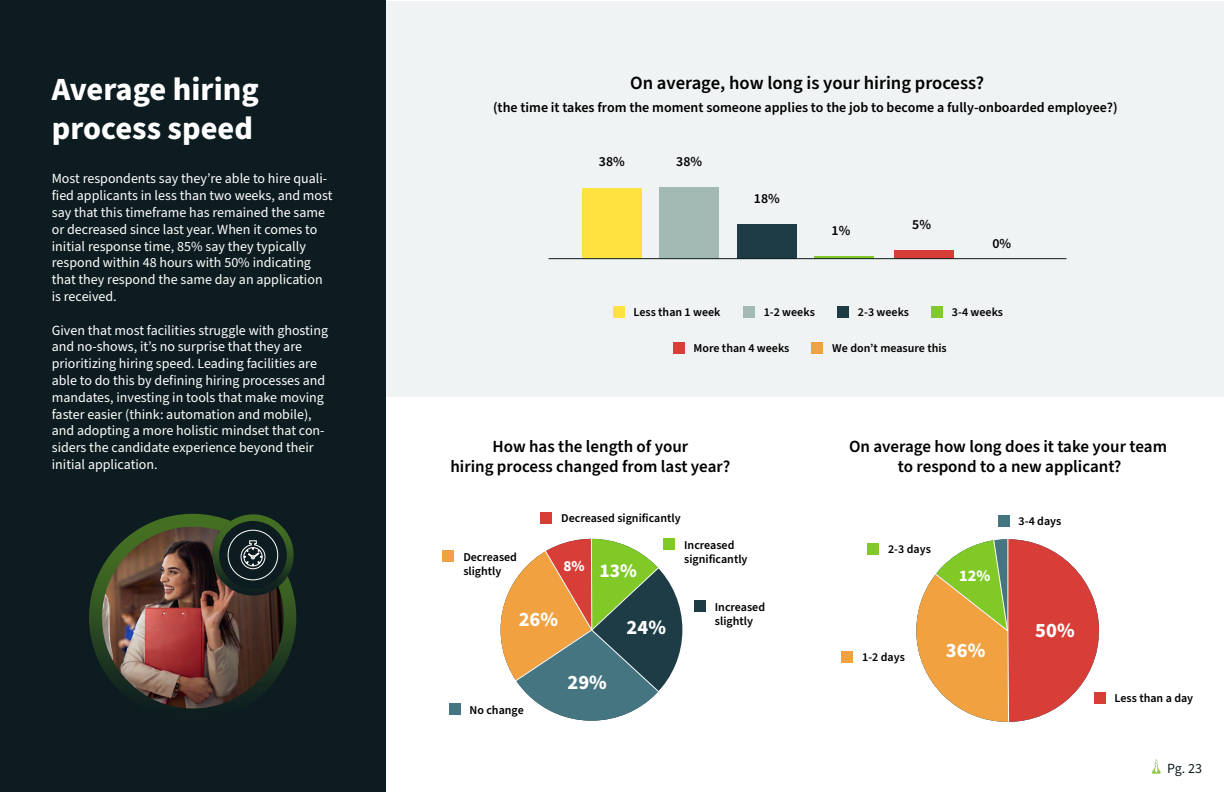
<style>
.page{position:relative;width:1224px;height:792px;background:#fff}
.page>*{position:absolute;margin:0;border:0;box-sizing:border-box;transform-origin:0 0}
.t1{font:700 32.4px/38.8px "Source Sans Pro";color:#fff}
.t2{font:700 20.4px "Source Sans Pro";color:#fff}
.t3{font:700 19.5px "Source Sans Pro";color:#fff}
.t4{font:600 18.6px "Source Sans Pro";color:#000}
.t5{font:600 17px/20px "Source Sans Pro";color:#000;text-align:center}
.t6{font:700 16.2px "Source Sans Pro";color:#fff}
.t7{font:14px/16.8px "Source Sans Pro";color:#fff}
.t8{font:600 14px "Source Sans Pro";color:#000}
.t9{font:14px "Source Sans Pro";color:#0d1c20}
.t10{font:600 13.8px "Source Sans Pro";color:#000}
.t11{font:600 12px/14.4px "Source Sans Pro";color:#000}
</style>
<div class="page">
<div style="left:501px;top:539px;width:181px;height:182px;background:#1d3c46;border-radius:50%"></div>
<div style="left:382px;top:2px;width:842px;height:395px;background:#f0f3f4"></div>
<div style="left:0;top:0;width:386px;height:792px;background:#0d1c20"></div>
<img style="left:89px;top:514px;width:207px;height:207px;border-radius:104px">
<img style="left:102px;top:527px;width:182px;height:181px;border-radius:91px">
<div style="left:582px;top:188px;width:59px;height:71px;background:#ffe140"></div>
<div style="left:659px;top:187px;width:60px;height:72px;background:#a2bab3"></div>
<div style="left:737px;top:224px;width:59px;height:35px;background:#1d3c46"></div>
<hr style="left:815px;top:256px;width:59px;height:3px;background:#80c926">
<div style="left:894px;top:250px;width:60px;height:9px;background:#d83e38"></div>
<div style="left:673px;top:342px;width:11px;height:11px;background:#d83e38"></div>
<hr style="left:549px;top:258px;width:517px;height:1px;background:#0d1c20">
<div style="left:613px;top:306px;width:11px;height:12px;background:#ffe140"></div>
<div style="left:743px;top:306px;width:11px;height:12px;background:#a2bab3"></div>
<div style="left:837px;top:306px;width:12px;height:12px;background:#1d3c46"></div>
<div style="left:931px;top:306px;width:12px;height:12px;background:#80c926"></div>
<div style="left:812px;top:342px;width:11px;height:11px;background:#f2a140"></div>
<div style="left:663px;top:539px;width:12px;height:11px;background:#80c926"></div>
<div style="left:694px;top:601px;width:12px;height:11px;background:#1d3c46"></div>
<div style="left:449px;top:704px;width:11px;height:11px;background:#457581"></div>
<div style="left:540px;top:512px;width:12px;height:11px;background:#d83e38"></div>
<div style="left:443px;top:551px;width:11px;height:11px;background:#f2a140"></div>
<div style="left:1094px;top:692px;width:11px;height:11px;background:#d83e38"></div>
<div style="left:841px;top:651px;width:12px;height:12px;background:#f2a140"></div>
<div style="left:867px;top:543px;width:12px;height:12px;background:#80c926"></div>
<div style="left:998px;top:515px;width:11px;height:11px;background:#457581"></div>
<img style="left:212px;top:514px;width:82px;height:82px;border-radius:41px">
<div style="left:219px;top:521px;width:68px;height:68px;background:#0d1c20;border-radius:50%"></div>
<div style="left:228px;top:530px;width:50px;height:50px;border:1px solid #fff;border-radius:50%"></div>
<svg style="left:241px;top:540px;width:24px;height:29px"></svg>
<svg style="left:1152px;top:759px;width:9px;height:15px"></svg>
<svg style="left:501px;top:538px;width:162px;height:183px"></svg>
<svg style="left:916px;top:539px;width:183px;height:183px"></svg>
<hr style="left:1007px;top:537px;width:1px;height:94px;background:#fff">
<h1 class="t1" style="left:52px;top:70px;width:209px">Average hiring process speed</h1>
<p class="t7" style="left:52px;top:171px;width:282px">Most respondents say they’re able to hire quali&shy;fied applicants in less than two weeks, and most say that this timeframe has remained the same or decreased since last year. When it comes to initial response time, 85% say they typically respond within 48 hours with 50% indicating that they respond the same day an application is received.</p>
<p class="t7" style="left:52px;top:322px;width:278px">Given that most facilities struggle with ghosting and no-shows, it’s no surprise that they are prioritizing hiring speed. Leading facilities are able to do this by defining hiring processes and mandates, investing in tools that make moving faster easier (think: automation and mobile), and adopting a more holistic mindset that con&shy;siders the candidate experience beyond their initial application.</p>
<h3 class="t4" style="left:630px;top:70px;width:355px">On average, how long is your hiring process?</h3>
<p class="t8" style="left:493px;top:98px;width:626px">(the time it takes from the moment someone applies to the job to become a fully-onboarded employee?)</p>
<p class="t10" style="left:599px;top:153px;width:27px">38%</p>
<p class="t10" style="left:676px;top:152px;width:27px">38%</p>
<p class="t10" style="left:754px;top:189px;width:27px">18%</p>
<p class="t10" style="left:832px;top:221px;width:20px">1%</p>
<p class="t10" style="left:912px;top:215px;width:20px">5%</p>
<p class="t10" style="left:992px;top:234px;width:20px">0%</p>
<p class="t11" style="left:634px;top:306px;width:89px">Less than 1 week</p>
<p class="t11" style="left:764px;top:305px;width:53px">1-2 weeks</p>
<p class="t11" style="left:858px;top:306px;width:53px">2-3 weeks</p>
<p class="t11" style="left:952px;top:306px;width:53px">3-4 weeks</p>
<p class="t11" style="left:832px;top:341px;width:116px">We don’t measure this</p>
<p class="t11" style="left:694px;top:341px;width:97px">More than 4 weeks</p>
<p class="t5" style="left:450px;top:437px;width:282px">How has the length of your<br>hiring process changed from last year?</p>
<p class="t11" style="left:561px;top:511px;width:121px">Decreased significantly</p>
<p class="t11" style="left:463px;top:550px;width:55px">Decreased slightly</p>
<h3 class="t3" style="left:563px;top:557px;width:75px"><sup>8%</sup> 13%</h3>
<h2 class="t2" style="left:519px;top:606px;width:41px">26%</h2>
<p class="t11" style="left:470px;top:703px;width:56px">No change</p>
<h2 class="t2" style="left:568px;top:668px;width:41px">29%</h2>
<h2 class="t2" style="left:627px;top:614px;width:41px">24%</h2>
<p class="t11" style="left:684px;top:538px;width:65px">Increased significantly</p>
<p class="t11" style="left:715px;top:600px;width:52px">Increased slightly</p>
<p class="t5" style="left:849px;top:437px;width:320px">On average how long does it take your team to respond to a new applicant?</p>
<p class="t11" style="left:888px;top:542px;width:44px">2-3 days</p>
<p class="t6" style="left:959px;top:565px;width:33px">12%</p>
<p class="t11" style="left:862px;top:651px;width:44px">1-2 days</p>
<h2 class="t2" style="left:946px;top:636px;width:41px">36%</h2>
<p class="t11" style="left:1019px;top:514px;width:44px">3-4 days</p>
<h2 class="t2" style="left:1035px;top:616px;width:41px">50%</h2>
<p class="t11" style="left:1115px;top:691px;width:80px">Less than a day</p>
<p class="t9" style="left:1167px;top:759px;width:36px">Pg. 23</p>
</div>
